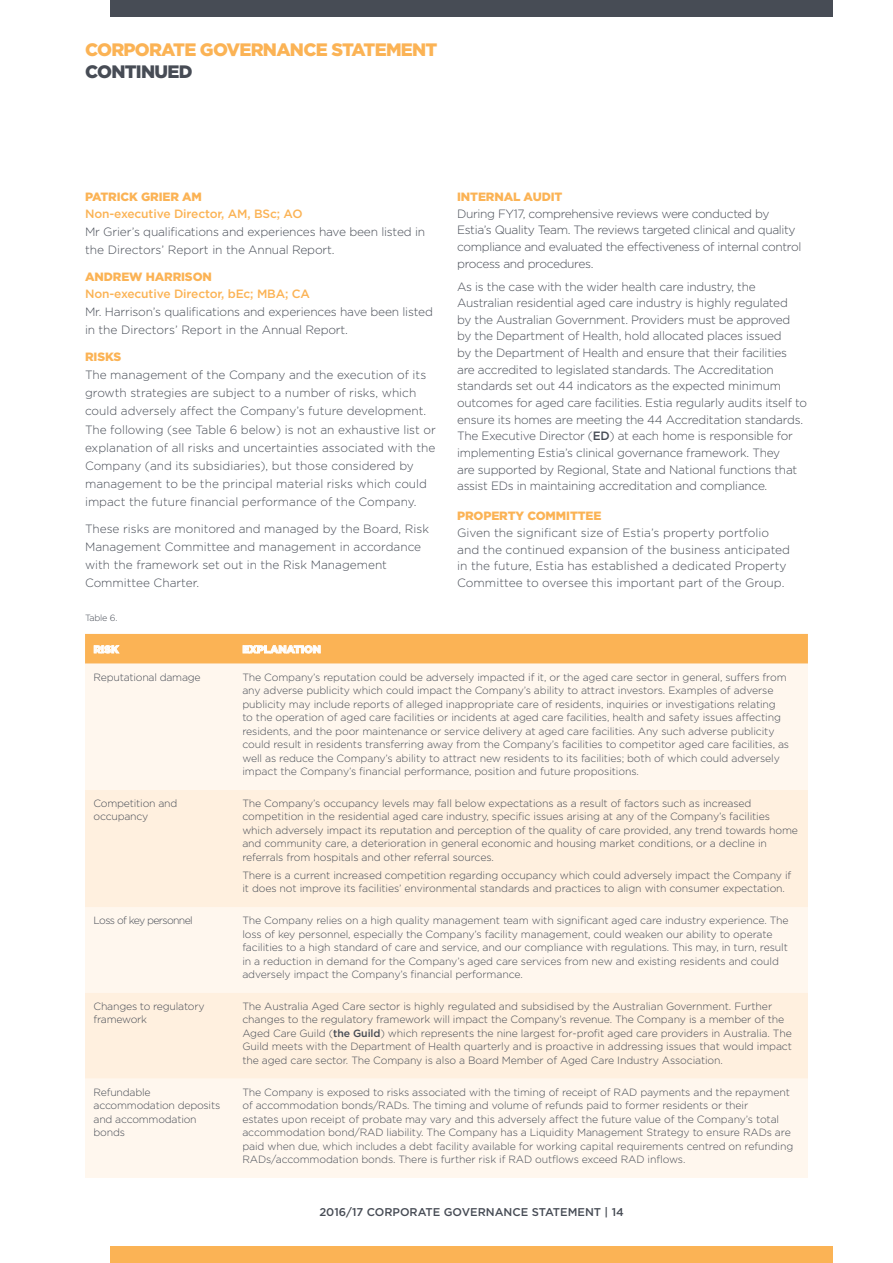
<style>
.page{position:relative;width:893px;height:1263px;background:#fff}
.page>*{position:absolute;margin:0;border:0;box-sizing:border-box;transform-origin:0 0}
.t1{font:900 18px "Gotham";letter-spacing:-.04em;color:#fbb355}
.t2{font:900 18px "Gotham";letter-spacing:-.04em;color:#474c55}
.t3{font:300 12px/16.6px "Gotham";letter-spacing:-.02em;color:#474c55}
.t4{font:300 12px/18.1px "Gotham";color:#474c55}
.t5{font:900 12px "Gotham";letter-spacing:-.01em;color:#fbb355}
.t6{font:500 12px "Gotham";letter-spacing:-.01em;color:#fbb355}
.t7{font:500 11.25px "Gotham";color:#474c55}
.t8{font:300 10.5px/13.5px "Gotham";letter-spacing:-.01em;color:#474c55}
.t9{font:300 10.5px "Gotham";letter-spacing:-.06em;color:#474c55}
.t10{font:900 10.5px "Gotham";color:#fff}
.t11{font:300 9px "Gotham";letter-spacing:-.02em;color:#474c55}
.s1{font-weight:500}
</style>
<div class="page">
<div style="left:110px;top:0;width:723px;height:17px;background:#474c55"></div>
<div style="left:110px;top:1246px;width:723px;height:17px;background:#fbb355"></div>
<div style="left:85px;top:664px;width:723px;height:514px;background:#fff7ee"></div>
<svg style="left:85px;top:790px;width:723px;height:289px;background:#fff2e3"></svg>
<svg style="left:85px;top:634px;width:723px;height:30px;background:#fbb55b"></svg>
<h1 class="t1" style="left:85px;top:37px;width:354px">CORPORATE GOVERNANCE STATEMENT</h1>
<h1 class="t2" style="left:85px;top:59px;width:109px">CONTINUED</h1>
<p class="t5" style="left:85px;top:188px;width:74px">PATRICK GRIER</p>
<p class="t5" style="left:182px;top:188px;width:21px">AM</p>
<p class="t6" style="left:85px;top:205px;width:209px">N on-executive Director, AM, BSc; AO</p>
<p class="t3" style="left:85px;top:222px;width:342px;line-height:18.1px">Mr Grier’s qualifications and experiences have been listed in the Directors’ Report in the Annual Report.</p>
<p class="t5" style="left:85px;top:268px;width:128px">ANDREW HARRISON</p>
<p class="t6" style="left:85px;top:286px;width:226px">N on-executive Director, bEc; M BA; CA</p>
<p class="t3" style="left:85px;top:302px;width:349px;line-height:18.1px">Mr. Harrison’s qualifications and experiences have been listed in the Directors’ Report in the Annual Report.</p>
<p class="t5" style="left:85px;top:349px;width:38px">RISKS</p>
<p class="t4" style="left:85px;top:365px;width:352px">The management of the Company and the execution of its growth strategies are subject to a number of risks, which could adversely affect the Company’s future development.<br>The following (see Table 6 below) is not an exhaustive list or explanation of all risks and uncertainties associated with the Company (and its subsidiaries), but those considered by management to be the principal material risks which could impact the future financial performance of the Company.</p>
<p class="t4" style="left:85px;top:519px;width:345px">These risks are monitored and managed by the Board, Risk Management Committee and management in accordance with the framework set out in the Risk Management Committee Charter.</p>
<p class="t11" style="left:85px;top:612px;width:34px">Table 6.</p>
<p class="t5" style="left:457px;top:188px;width:107px">INTERNAL AUDIT</p>
<p class="t3" style="left:457px;top:205px;width:346px">During FY17, comprehensive reviews were conducted by Estia’s Quality Team. The reviews targeted clinical and quality compliance and evaluated the effectiveness of internal control process and procedures.</p>
<p class="t3" style="left:457px;top:278px;width:351px">As is the case with the wider health care industry, the Australian residential aged care industry is highly regulated<br>by the Australian Government. Providers must be approved by the Department of Health, hold allocated places issued<br>by the Department of Health and ensure that their facilities are accredited to legislated standards. The Accreditation standards set out 44 indicators as the expected minimum outcomes for aged care facilities. Estia regularly audits itself to ensure its homes are meeting the 44 Accreditation standards.<br>The Executive Director (<span class="s1">ED</span>) at each home is responsible for implementing Estia’s clinical governance framework. They<br>are supported by Regional, State and National functions that assist EDs in maintaining accreditation and compliance.</p>
<p class="t5" style="left:457px;top:508px;width:18px">PROPERTY</p>
<p class="t5" style="left:527px;top:508px;width:18px">COMMITTEE</p>
<p class="t4" style="left:457px;top:524px;width:335px;line-height:16.6px">Given the significant size of Estia’s property portfolio and the continued expansion of the business anticipated in the future, Estia has established a dedicated Property Committee to oversee this important part of the Group.</p>
<p class="t10" style="left:94px;top:642px;width:27px">RISK</p>
<p class="t10" style="left:242px;top:642px;width:23px">EXPLANATION</p>
<p class="t8" style="left:94px;top:670px;width:109px">Reputational damage</p>
<p class="t8" style="left:242px;top:670px;width:548px">The Company’s reputation could be adversely impacted if it, or the aged care sector in general, suffers from any adverse publicity which could impact the Company’s ability to attract investors. Examples of adverse publicity may include reports of alleged inappropriate care of residents, inquiries or investigations relating<br>to the operation of aged care facilities or incidents at aged care facilities, health and safety issues affecting residents, and the poor maintenance or service delivery at aged care facilities. Any such adverse publicity could result in residents transferring away from the Company’s facilities to competitor aged care facilities, as well as reduce the Company’s ability to attract new residents to its facilities; both of which could adversely impact the Company’s financial performance, position and future propositions.</p>
<p class="t8" style="left:94px;top:796px;width:85px">Competition and occupancy</p>
<p class="t8" style="left:242px;top:796px;width:557px">The Company’s occupancy levels may fall below expectations as a result of factors such as increased competition in the residential aged care industry, specific issues arising at any of the Company’s facilities which adversely impact its reputation and perception of the quality of care provided, any trend towards home and community care, a deterioration in general economic and housing market conditions, or a decline in referrals from hospitals and other referral sources.</p>
<p class="t8" style="left:242px;top:868px;width:550px">There is a current increased competition regarding occupancy which could adversely impact the Company if it does not improve its facilities’ environmental standards and practices to align with consumer expectation.</p>
<p class="t9" style="left:94px;top:914px;width:101px">Loss of key personnel</p>
<p class="t8" style="left:242px;top:913px;width:548px">The Company relies on a high quality management team with significant aged care industry experience. The loss of key personnel, especially the Company’s facility management, could weaken our ability to operate facilities to a high standard of care and service, and our compliance with regulations. This may, in turn, result in a reduction in demand for the Company’s aged care services from new and existing residents and could adversely impact the Company’s financial performance.</p>
<p class="t8" style="left:94px;top:999px;width:112px">Changes to regulatory framework</p>
<p class="t8" style="left:242px;top:999px;width:551px">The Australia Aged Care sector is highly regulated and subsidised by the Australian Government. Further changes to the regulatory framework will impact the Company’s revenue. The Company is a member of the Aged Care Guild (<span class="s1">the Guild</span>) which represents the nine largest for-profit aged care providers in Australia. The Guild meets with the Department of Health quarterly and is proactive in addressing issues that would impact the aged care sector. The Company is also a Board Member of Aged Care Industry Association.</p>
<p class="t8" style="left:94px;top:1085px;width:128px">Refundable accommodation deposits and accommodation bonds</p>
<p class="t8" style="left:242px;top:1085px;width:552px">The Company is exposed to risks associated with the timing of receipt of RAD payments and the repayment of accommodation bonds/RADs. The timing and volume of refunds paid to former residents or their<br>estates upon receipt of probate may vary and this adversely affect the future value of the Company’s total accommodation bond/RAD liability. The Company has a Liquidity Management Strategy to ensure RADs are paid when due, which includes a debt facility available for working capital requirements centred on refunding RADs/accommodation bonds. There is further risk if RAD outflows exceed RAD inflows.</p>
<p class="t7" style="left:319px;top:1204px;width:306px">2016/17 Corporate Governance Statement | 14</p>
</div>
